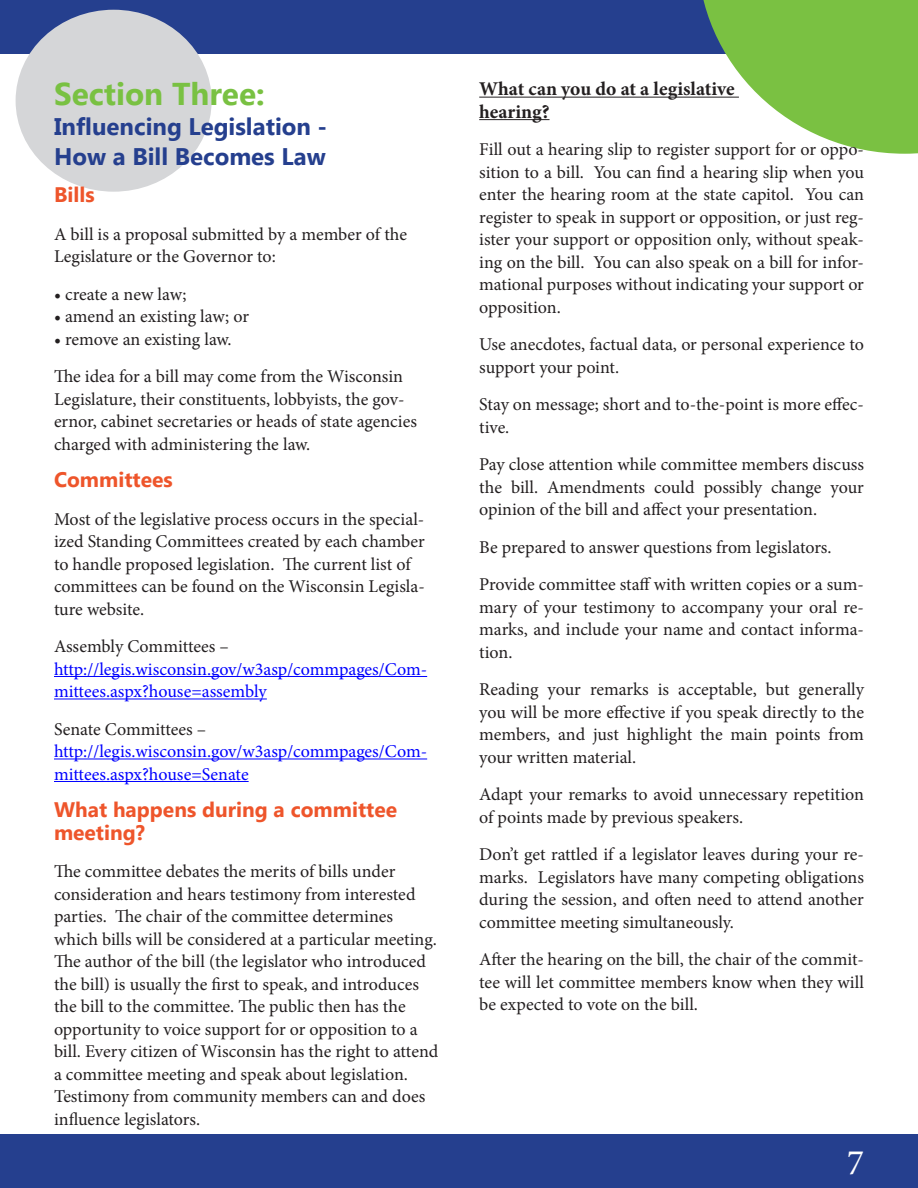
<style>
.page{position:relative;width:918px;height:1188px;background:#fff}
.page>*{position:absolute;margin:0;border:0;box-sizing:border-box;transform-origin:0 0}
.t1{font:36px "Minion Pro";color:#fff}
.t2{font:700 31.5px "Microsoft Tai Le";color:#79c142}
.t3{font:700 24px/30px "Microsoft Tai Le";color:#253f8e}
.t4{font:700 21px/22.5px "Microsoft Tai Le";color:#ee552b}
.t5{font:700 21px "Microsoft New Tai Lue";color:#ee552b}
.t6{font:700 19.5px/22.5px "Minion Pro";color:#231f20}
.t7{font:18px/22.5px "Minion Pro";letter-spacing:-.005em;color:#231f20}
.t8{font:18px/22.5px "Minion Pro";letter-spacing:-.005em;color:#00f}
.s1{color:#231f20}
</style>
<div class="page">
<div style="left:0;top:1px;width:917px;height:53px;background:#253f8e"></div>
<div style="left:0;top:1134px;width:918px;height:54px;background:#253f8e"></div>
<svg style="left:698px;top:0;width:220px;height:154px"></svg>
<div style="left:16px;top:10px;width:196px;height:182px;background:#d5d6d8;border-radius:50%"></div>
<hr style="left:54px;top:676px;width:373px;height:1px;background:#00f">
<hr style="left:54px;top:699px;width:213px;height:1px;background:#00f">
<hr style="left:54px;top:759px;width:373px;height:1px;background:#00f">
<hr style="left:54px;top:781px;width:195px;height:1px;background:#00f">
<hr style="left:479px;top:97px;width:260px;height:1px;background:#231f20">
<hr style="left:479px;top:119px;width:71px;height:1px;background:#231f20">
<p class="t2" style="left:54px;top:76px;width:212px">Section Three:</p>
<p class="t3" style="left:54px;top:113px;width:275px">Influencing Legislation -<br>How a Bill Becomes Law</p>
<p class="t4" style="left:54px;top:185px;width:42px">Bills</p>
<p class="t7" style="left:54px;top:223px;width:355px">A bill is a proposal submitted by a member of the<br>Legislature or the Governor to:</p>
<p class="t7" style="left:54px;top:283px;width:134px">• create a new law;</p>
<p class="t7" style="left:54px;top:305px;width:197px">• amend an existing law; or</p>
<p class="t7" style="left:54px;top:328px;width:179px">• remove an existing law.</p>
<p class="t7" style="left:54px;top:365px;width:365px">The idea for a bill may come from the Wisconsin Legislature, their constituents, lobbyists, the gov&shy;ernor, cabinet secretaries or heads of state agencies charged with administering the law.</p>
<p class="t5" style="left:54px;top:468px;width:120px">Committees</p>
<p class="t7" style="left:54px;top:508px;width:372px">Most of the legislative process occurs in the special&shy;ized Standing Committees created by each chamber to handle proposed legislation. The current list of committees can be found on the Wisconsin Legisla&shy;ture website.</p>
<p class="t8" style="left:54px;top:635px;width:375px"><span class="s1">Assembly Committees – </span>http://legis.wisconsin.gov/w3asp/commpages/Com&shy;mittees.aspx?house=assembly</p>
<p class="t8" style="left:54px;top:718px;width:375px"><span class="s1">Senate Committees – </span>http://legis.wisconsin.gov/w3asp/commpages/Com&shy;mittees.aspx?house=Senate</p>
<p class="t4" style="left:54px;top:800px;width:345px">What happens during a committee meeting?</p>
<p class="t7" style="left:54px;top:860px;width:386px">The committee debates the merits of bills under consideration and hears testimony from interested parties. The chair of the committee determines which bills will be considered at a particular meeting.<br>The author of the bill (the legislator who introduced the bill) is usually the first to speak, and introduces the bill to the committee. The public then has the opportunity to voice support for or opposition to a bill. Every citizen of Wisconsin has the right to attend a committee meeting and speak about legislation.<br>Testimony from community members can and does influence legislators.</p>
<p class="t6" style="left:479px;top:77px;width:257px">What can you do at a legislative hearing?</p>
<p class="t7" style="left:479px;top:138px;width:386px;text-align:justify">Fill out a hearing slip to register support for or oppo&shy;sition to a bill. You can find a hearing slip when you enter the hearing room at the state capitol. You can register to speak in support or opposition, or just reg&shy;ister your support or opposition only, without speak&shy;ing on the bill. You can also speak on a bill for infor&shy;mational purposes without indicating your support or opposition.</p>
<p class="t7" style="left:479px;top:333px;width:386px">Use anecdotes, factual data, or personal experience to support your point.</p>
<p class="t7" style="left:479px;top:393px;width:386px">Stay on message; short and to-the-point is more effec&shy;tive.</p>
<p class="t7" style="left:479px;top:453px;width:386px;text-align:justify">Pay close attention while committee members discuss the bill. Amendments could possibly change your opinion of the bill and affect your presentation.</p>
<p class="t7" style="left:479px;top:536px;width:354px">Be prepared to answer questions from legislators.</p>
<p class="t7" style="left:479px;top:573px;width:386px;text-align:justify">Provide committee staff with written copies or a sum&shy;mary of your testimony to accompany your oral re&shy;marks, and include your name and contact informa&shy;tion.</p>
<p class="t7" style="left:479px;top:678px;width:386px;text-align:justify">Reading your remarks is acceptable, but generally you will be more effective if you speak directly to the members, and just highlight the main points from your written material.</p>
<p class="t7" style="left:479px;top:783px;width:386px">Adapt your remarks to avoid unnecessary repetition of points made by previous speakers.</p>
<p class="t7" style="left:479px;top:843px;width:386px;text-align:justify">Don’t get rattled if a legislator leaves during your re&shy;marks. Legislators have many competing obligations during the session, and often need to attend another committee meeting simultaneously.</p>
<p class="t7" style="left:479px;top:948px;width:386px;text-align:justify">After the hearing on the bill, the chair of the commit&shy;tee will let committee members know when they will be expected to vote on the bill.</p>
<h1 class="t1" style="left:847px;top:1138px;width:19px">7</h1>
</div>
